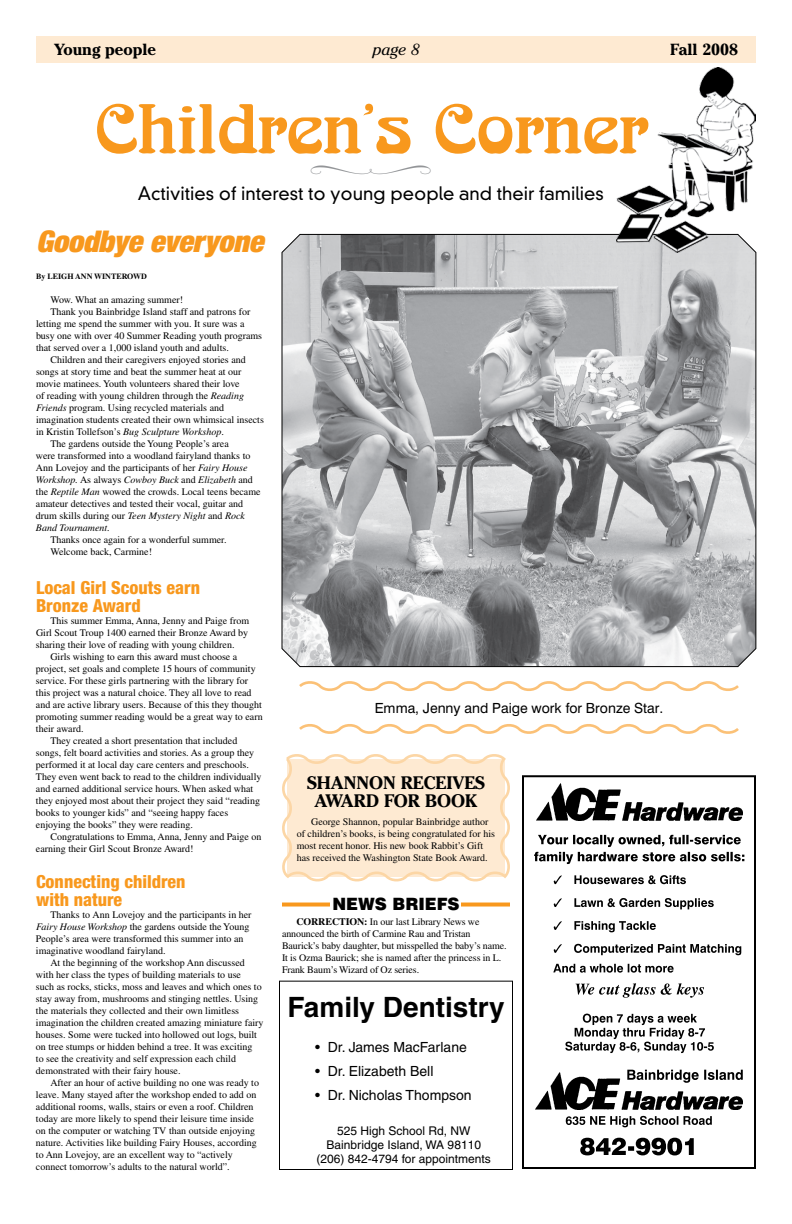
<style>
.page{position:relative;width:792px;height:1224px;background:#fff}
.page>*{position:absolute;margin:0;border:0;box-sizing:border-box;transform-origin:0 0}
.t1{font:68px "Art Deco S Si";color:#f8981d}
.t2{font:37px "Type Embellishments Two Plain";color:#939598}
.t3{font:italic 900 expanded 30px "Helvetica Neue";color:#f8981d}
.t4{font:700 28px "Helvetica";color:#000}
.t5{font:800 condensed 18px/18px "Helvetica Neue";color:#f8981d}
.t6{font:300 18px "DIN Neuzeit Grotesk";color:#000}
.t7{font:700 18px/18px "Cheltenham";color:#000;text-align:center}
.t8{font:900 17px "Swiss 721 BT";color:#000}
.t9{font:700 16px "Cheltenham";color:#000}
.t10{font:italic 16px "Cheltenham";color:#000}
.t11{font:14px "Helvetica";color:#000}
.t12{font:14px "Swiss 721 BT";color:#000}
.t13{font:12px/14px "Helvetica";color:#000;text-align:center}
.t14{font:10px/12px "Times";color:#000}
.t15{font:italic 10px "Times";color:#000}
.t16{font:700 10px "Times";color:#000}
.t17{font:700 8px "Times";color:#000}
.s1{font-style:italic}
.s2{font-style:normal}
.s3{font-weight:700}
</style>
<div class="page">
<svg style="left:282px;top:754px;width:228px;height:128px;background:#fdead2"></svg>
<svg style="left:282px;top:903px;width:228px;height:4px"></svg>
<div style="left:331px;top:897px;width:130px;height:15px;background:#fff"></div>
<svg style="left:282px;top:234px;width:474px;height:433px;background:#aaabad"></svg>
<img style="left:617px;top:68px;width:139px;height:185px">
<div style="left:279px;top:981px;width:234px;height:189px;border:1px solid #000"></div>
<div style="left:36px;top:36px;width:720px;height:27px;background:#feead2"></div>
<div style="left:522px;top:775px;width:234px;height:394px;border:2px solid #000"></div>
<img style="left:536px;top:783px;width:207px;height:38px">
<img style="left:536px;top:1072px;width:207px;height:38px">
<svg style="left:627px;top:1070px;width:116px;height:13px"></svg>
<svg style="left:566px;top:1116px;width:146px;height:11px"></svg>
<svg style="left:580px;top:1138px;width:114px;height:17px"></svg>
<svg style="left:534px;top:835px;width:210px;height:29px"></svg>
<svg style="left:554px;top:875px;width:132px;height:9px"></svg>
<svg style="left:554px;top:898px;width:160px;height:11px"></svg>
<svg style="left:554px;top:921px;width:102px;height:11px"></svg>
<svg style="left:554px;top:944px;width:187px;height:11px"></svg>
<svg style="left:553px;top:964px;width:121px;height:9px"></svg>
<svg style="left:576px;top:983px;width:128px;height:15px"></svg>
<svg style="left:565px;top:1014px;width:149px;height:39px"></svg>
<svg style="left:299px;top:681px;width:440px;height:10px"></svg>
<svg style="left:299px;top:724px;width:440px;height:10px"></svg>
<h3 class="t9" style="left:54px;top:40px;width:104px">Young people</h3>
<h3 class="t10" style="left:373px;top:40px;width:48px">page 8</h3>
<h3 class="t9" style="left:670px;top:40px;width:69px">Fall 2008</h3>
<h1 class="t1" style="left:94px;top:91px;width:555px">Children’s Corner</h1>
<h3 class="t6" style="left:138px;top:182px;width:467px">Activities of interest to young people and their families</h3>
<h2 class="t2" style="left:309px;top:154px;width:125px">&lt;=</h2>
<h3 class="t3" style="left:36px;top:223px;width:229px">Goodbye everyone</h3>
<p class="t17" style="left:36px;top:271px;width:99px">BY LEIGH ANN WINTEROWD</p>
<p class="t14" style="left:50px;top:294px;width:134px">Wow. What an amazing summer!</p>
<p class="t14" style="left:50px;top:306px;width:201px">Thank you Bainbridge Island staff and patrons for</p>
<p class="t14" style="left:36px;top:318px;width:210px">letting me spend the summer with you. It sure was a</p>
<p class="t14" style="left:36px;top:330px;width:228px">busy one with over 40 Summer Reading youth programs</p>
<p class="t14" style="left:36px;top:342px;width:194px">that served over a 1,000 island youth and adults.</p>
<p class="t14" style="left:50px;top:354px;width:197px">Children and their caregivers enjoyed stories and</p>
<p class="t14" style="left:36px;top:366px;width:207px">songs at story time and beat the summer heat at our</p>
<p class="t14" style="left:36px;top:378px;width:205px">movie matinees. Youth volunteers shared their love</p>
<p class="t14" style="left:36px;top:390px;width:210px">of reading with young children through the <span class="s1">Reading</span></p>
<p class="t14" style="left:36px;top:402px;width:190px"><span class="s1">Friends</span> program. Using recycled materials and</p>
<p class="t14" style="left:36px;top:414px;width:229px">imagination students created their own whimsical insects</p>
<p class="t14" style="left:36px;top:426px;width:189px">in Kristin Tollefson’s <span class="s1">Bug Sculpture Workshop</span>.</p>
<p class="t14" style="left:50px;top:438px;width:180px">The gardens outside the Young People’s area</p>
<p class="t14" style="left:36px;top:450px;width:216px">were transformed into a woodland fairyland thanks to</p>
<p class="t14" style="left:36px;top:462px;width:213px">Ann Lovejoy and the participants of her <span class="s1">Fairy House</span></p>
<p class="t15" style="left:36px;top:474px;width:218px">Workshop. <span class="s2">As always</span> Cowboy Buck <span class="s2">and</span> Elizabeth <span class="s2">and</span></p>
<p class="t14" style="left:36px;top:486px;width:226px">the <span class="s1">Reptile Man</span> wowed the crowds. Local teens became</p>
<p class="t14" style="left:36px;top:498px;width:209px">amateur detectives and tested their vocal, guitar and</p>
<p class="t14" style="left:36px;top:510px;width:210px">drum skills during our <span class="s1">Teen Mystery Night</span> and <span class="s1">Rock</span></p>
<p class="t15" style="left:36px;top:522px;width:75px">Band Tournament.</p>
<p class="t14" style="left:50px;top:534px;width:178px">Thanks once again for a wonderful summer.<br>Welcome back, Carmine!</p>
<h3 class="t5" style="left:36px;top:578px;width:166px">Local Girl Scouts earn<br>Bronze Award</h3>
<p class="t14" style="left:36px;top:615px;width:215px;text-align:justify;text-indent:14px">This summer Emma, Anna, Jenny and Paige from Girl Scout Troup 1400 earned their Bronze Award by sharing their love of reading with young children.</p>
<p class="t14" style="left:50px;top:651px;width:188px">Girls wishing to earn this award must choose a</p>
<p class="t14" style="left:36px;top:663px;width:221px">project, set goals and complete 15 hours of community</p>
<p class="t14" style="left:36px;top:675px;width:214px">service. For these girls partnering with the library for</p>
<p class="t14" style="left:36px;top:687px;width:217px">this project was a natural choice. They all love to read</p>
<p class="t14" style="left:36px;top:699px;width:228px">and are active library users. Because of this they thought</p>
<p class="t14" style="left:36px;top:711px;width:228px">promoting summer reading would be a great way to earn</p>
<p class="t14" style="left:36px;top:723px;width:49px">their award.</p>
<p class="t14" style="left:50px;top:735px;width:189px">They created a short presentation that included</p>
<p class="t14" style="left:36px;top:747px;width:220px">songs, felt board activities and stories. As a group they</p>
<p class="t14" style="left:36px;top:759px;width:214px">performed it at local day care centers and preschools.</p>
<p class="t14" style="left:36px;top:771px;width:227px">They even went back to read to the children individually</p>
<p class="t14" style="left:36px;top:783px;width:219px">and earned additional service hours. When asked what</p>
<p class="t14" style="left:36px;top:795px;width:226px">they enjoyed most about their project they said “reading</p>
<p class="t14" style="left:36px;top:807px;width:194px">books to younger kids” and “seeing happy faces</p>
<p class="t14" style="left:36px;top:819px;width:158px">enjoying the books” they were reading.</p>
<p class="t14" style="left:50px;top:831px;width:213px">Congratulations to Emma, Anna, Jenny and Paige on</p>
<p class="t14" style="left:36px;top:843px;width:159px">earning their Girl Scout Bronze Award!</p>
<h3 class="t5" style="left:36px;top:872px;width:151px">Connecting children with nature</h3>
<p class="t14" style="left:36px;top:909px;width:217px;text-indent:14px">Thanks to Ann Lovejoy and the participants in her <span class="s1">Fairy House Workshop</span> the gardens outside the Young People’s area were transformed this summer into an imaginative woodland fairyland.</p>
<p class="t14" style="left:36px;top:957px;width:229px;text-indent:14px">At the beginning of the workshop Ann discussed with her class the types of building materials to use<br>such as rocks, sticks, moss and leaves and which ones to stay away from, mushrooms and stinging nettles. Using the materials they collected and their own limitless imagination the children created amazing miniature fairy houses. Some were tucked into hollowed out logs, built on tree stumps or hidden behind a tree. It was exciting<br>to see the creativity and self expression each child demonstrated with their fairy house.</p>
<p class="t14" style="left:36px;top:1077px;width:225px;text-indent:14px">After an hour of active building no one was ready to leave. Many stayed after the workshop ended to add on additional rooms, walls, stairs or even a roof. Children today are more likely to spend their leisure time inside on the computer or watching TV than outside enjoying nature. Activities like building Fairy Houses, according to Ann Lovejoy, are an excellent way to “actively connect tomorrow’s adults to the natural world”.</p>
<h3 class="t12" style="left:375px;top:699px;width:290px">Emma, Jenny and Paige work for Bronze Star.</h3>
<h3 class="t7" style="left:307px;top:773px;width:179px">SHANNON RECEIVES<br>AWARD FOR BOOK</h3>
<p class="t14" style="left:297px;top:816px;width:200px;text-indent:14px">George Shannon, popular Bainbridge author of children’s books, is being congratulated for his most recent honor. His new book Rabbit’s Gift has received the Washington State Book Award.</p>
<h3 class="t8" style="left:332px;top:894px;width:129px">NEWS BRIEFS</h3>
<p class="t14" style="left:282px;top:916px;width:226px;text-indent:64px"><span class="s3">ION:</span> In our last Library News we announced the birth of Carmine Rau and Tristan Baurick’s baby daughter, but misspelled the baby’s name.<br>It is Ozma Baurick; she is named after the princess in L.<br>Frank Baum’s Wizard of Oz series.</p>
<p class="t16" style="left:296px;top:916px;width:23px">CORRECT</p>
<h3 class="t4" style="left:287px;top:990px;width:219px">Family Dentistry</h3>
<h3 class="t11" style="left:315px;top:1039px;width:153px">• Dr. James MacFarlane</h3>
<h3 class="t11" style="left:315px;top:1063px;width:120px">• Dr. Elizabeth Bell</h3>
<h3 class="t11" style="left:315px;top:1087px;width:158px">• Dr. Nicholas Thompson</h3>
<p class="t13" style="left:317px;top:1124px;width:176px">525 High School Rd, NW<br>Bainbridge Island, WA 98110 (206) 842-4794 for appointments</p>
</div>
